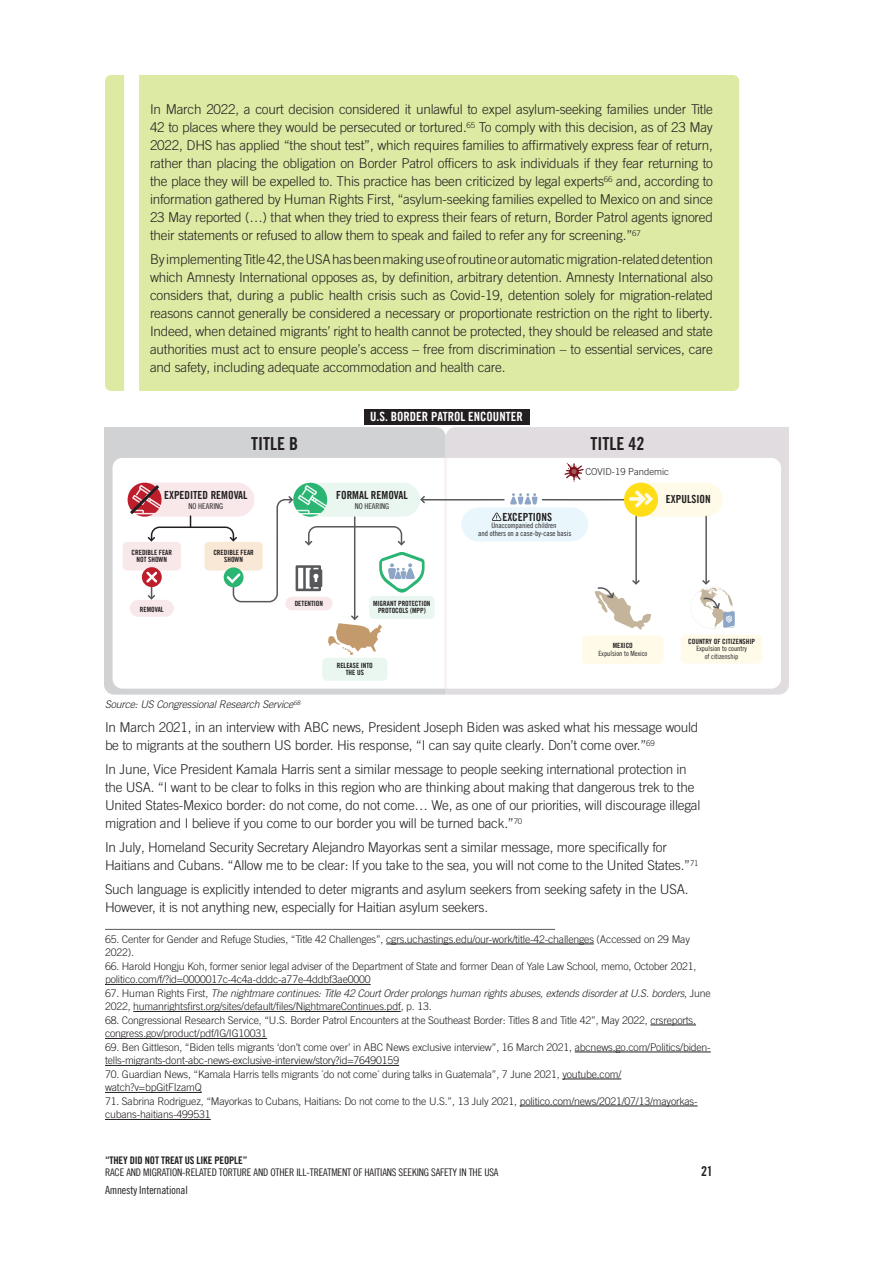
<style>
.page{position:relative;width:893px;height:1263px;background:#fff}
.page>*{position:absolute;margin:0;border:0;box-sizing:border-box;transform-origin:0 0}
.t1{font:18px "Amnesty Trade Gothic Bd Cn 20";color:#231f20}
.body_text{font:300 13.5px/18px "Amnesty Trade Gothic";letter-spacing:-.015em;color:#231f20}
.t2{font:13.5px "Amnesty Trade Gothic Bd Cn 20";color:#231f20}
.t3{font:12.75px "Amnesty Trade Gothic Bd Cn 20";color:#fff}
.t4{font:11.25px "Amnesty Trade Gothic Bd Cn 20";color:#231f20}
.t5{font:11.25px "Amnesty Trade Gothic Cn 18";letter-spacing:-.015em;color:#231f20}
.footnotes{font:300 10.5px/13.5px "Amnesty Trade Gothic";letter-spacing:-.015em;color:#231f20}
.t6{font:10.5px "Amnesty Trade Gothic Cn 18";letter-spacing:-.015em;color:#231f20}
.body_text-2{font:italic 300 10.5px "Amnesty Trade Gothic";letter-spacing:-.015em;color:#231f20}
.t7{font:10.5px "Amnesty Trade Gothic Bd Cn 20";letter-spacing:-.015em;color:#231f20}
.t8{font:300 9.45px "Amnesty Trade Gothic";color:#231f20}
.t9{font:7.95px "Amnesty Trade Gothic Cn 18";color:#231f20}
.t10{font:7.5px/7.5px "Amnesty Trade Gothic Cn 18";color:#231f20;text-align:center}
.t11{font:7.2px/7.2px "Amnesty Trade Gothic Bd Cn 20";color:#231f20;text-align:center}
.t12{font:7.2px/7.5px "Amnesty Trade Gothic Cn 18";color:#231f20;text-align:center}
.s1{font-family:"Amnesty Trade Gothic Bd Cn 20"}
.s2{font-style:italic}
</style>
<div class="page">
<div style="left:105px;top:75px;width:634px;height:316px;background:#dceaa3;border-radius:6px"></div>
<div style="left:124px;top:75px;width:15px;height:316px;background:#fff"></div>
<hr style="left:105px;top:929px;width:450px;height:1px;background:#57585a">
<hr style="left:386px;top:944px;width:208px;height:1px;background:#231f20">
<hr style="left:105px;top:984px;width:266px;height:1px;background:#231f20">
<hr style="left:133px;top:1011px;width:268px;height:1px;background:#231f20">
<hr style="left:650px;top:1025px;width:46px;height:1px;background:#231f20">
<hr style="left:105px;top:1038px;width:162px;height:1px;background:#231f20">
<hr style="left:575px;top:1052px;width:136px;height:1px;background:#231f20">
<hr style="left:105px;top:1065px;width:294px;height:1px;background:#231f20">
<hr style="left:562px;top:1079px;width:59px;height:1px;background:#231f20">
<hr style="left:105px;top:1092px;width:97px;height:1px;background:#231f20">
<hr style="left:520px;top:1106px;width:178px;height:1px;background:#231f20">
<hr style="left:105px;top:1119px;width:106px;height:1px;background:#231f20">
<div style="left:104px;top:427px;width:342px;height:267px;background:#d1d2d4"></div>
<div style="left:446px;top:427px;width:343px;height:267px;background:#e1dcdf"></div>
<div style="left:113px;top:458px;width:668px;height:231px;background:#fff;border-radius:10px"></div>
<hr style="left:444px;top:458px;width:3px;height:231px;background:#7c121b">
<hr style="left:705px;top:516px;width:2px;height:67px;background:#57585a">
<div style="left:123px;top:542px;width:58px;height:28px;background:#f8e8ea;border-radius:5px"></div>
<div style="left:322px;top:658px;width:65px;height:23px;background:#eaf7f1;border-radius:5px"></div>
<div style="left:624px;top:483px;width:99px;height:34px;background:#fffbe8;border-radius:17px"></div>
<div style="left:681px;top:635px;width:81px;height:28px;background:#fffbe8;border-radius:5px"></div>
<div style="left:582px;top:635px;width:82px;height:29px;background:#fffbe8;border-radius:5px"></div>
<svg style="left:690px;top:579px;width:45px;height:50px"></svg>
<svg style="left:127px;top:463px;width:531px;height:192px"></svg>
<div style="left:363px;top:409px;width:166px;height:16px;background:#231f20"></div>
<p class="body_text" style="left:150px;top:100px;width:564px;text-align:justify">In March 2022, a court decision considered it unlawful to expel asylum-seeking families under Title 42 to places where they would be persecuted or tortured.<sup>65</sup> To comply with this decision, as of 23 May 2022, DHS has applied “the shout test”, which requires families to affirmatively express fear of return, rather than placing the obligation on Border Patrol officers to ask individuals if they fear returning to the place they will be expelled to. This practice has been criticized by legal experts<sup>66</sup> and, according to information gathered by Human Rights First, “asylum-seeking families expelled to Mexico on and since 23 May reported (…) that when they tried to express their fears of return, Border Patrol agents ignored their statements or refused to allow them to speak and failed to refer any for screening.”<sup>67</sup></p>
<p class="body_text" style="left:150px;top:250px;width:564px;text-align:justify">By implementing Title 42, the USA has been making use of routine or automatic migration-related detention which Amnesty International opposes as, by definition, arbitrary detention. Amnesty International also considers that, during a public health crisis such as Covid-19, detention solely for migration-related reasons cannot generally be considered a necessary or proportionate restriction on the right to liberty.<br>Indeed, when detained migrants’ right to health cannot be protected, they should be released and state authorities must act to ensure people’s access – free from discrimination – to essential services, care and safety, including adequate accommodation and health care.</p>
<p class="t3" style="left:370px;top:409px;width:154px">U.S. BORDER PATROL ENCOUNTER</p>
<p class="t1" style="left:251px;top:433px;width:48px">TITLE B</p>
<p class="t1" style="left:590px;top:433px;width:55px">TITLE 42</p>
<p class="t8" style="left:585px;top:466px;width:85px">COVID-19 Pandemic</p>
<p class="t4" style="left:164px;top:488px;width:85px">EXPEDITED REMOVAL</p>
<p class="t9" style="left:189px;top:501px;width:36px">NO HEARING</p>
<p class="t11" style="left:132px;top:549px;width:42px">CREDIBLE FEAR<br>NOT SHOWN</p>
<p class="t11" style="left:213px;top:549px;width:42px">CREDIBLE FEAR<br>SHOWN</p>
<p class="t11" style="left:140px;top:605px;width:25px">REMOVAL</p>
<p class="t4" style="left:336px;top:488px;width:73px">FORMAL REMOVAL</p>
<p class="t9" style="left:355px;top:501px;width:36px">NO HEARING</p>
<p class="t11" style="left:295px;top:599px;width:30px">DETENTION</p>
<p class="t11" style="left:373px;top:600px;width:59px">MIGRANT PROTECTION<br>PROTOCOLS (MPP)</p>
<p class="t11" style="left:337px;top:662px;width:38px">RELEASE INTO<br>THE US</p>
<p class="t4" style="left:502px;top:510px;width:51px">EXCEPTIONS</p>
<p class="t10" style="left:478px;top:522px;width:95px">Unaccompanied children<br>and others on a case-by-case basis</p>
<p class="t4" style="left:666px;top:492px;width:46px">EXPULSION</p>
<p class="t12" style="left:598px;top:642px;width:50px"><span class="s1">MEXICO<br></span>Expulsion to Mexico</p>
<p class="t12" style="left:688px;top:638px;width:68px"><span class="s1">COUNTRY OF CITIZENSHIP<br></span>Expulsion to country<br>of citizenship</p>
<p class="body_text-2" style="left:105px;top:698px;width:197px">Source: US Congressional Research Service<sup>68</sup></p>
<p class="body_text" style="left:105px;top:718px;width:595px">In March 2021, in an interview with ABC news, President Joseph Biden was asked what his message would be to migrants at the southern US border. His response, “I can say quite clearly. Don’t come over.”<sup>69</sup></p>
<p class="body_text" style="left:105px;top:760px;width:597px">In June, Vice President Kamala Harris sent a similar message to people seeking international protection in the USA. “I want to be clear to folks in this region who are thinking about making that dangerous trek to the United States-Mexico border: do not come, do not come… We, as one of our priorities, will discourage illegal migration and I believe if you come to our border you will be turned back.”<sup>70</sup></p>
<p class="body_text" style="left:105px;top:838px;width:595px">In July, Homeland Security Secretary Alejandro Mayorkas sent a similar message, more specifically for<br>Haitians and Cubans. “Allow me to be clear: If you take to the sea, you will not come to the United States.”<sup>71</sup></p>
<p class="body_text" style="left:105px;top:880px;width:585px">Such language is explicitly intended to deter migrants and asylum seekers from seeking safety in the USA.<br>However, it is not anything new, especially for Haitian asylum seekers.</p>
<p class="footnotes" style="left:105px;top:932px;width:587px">65. Center for Gender and Refuge Studies, “Title 42 Challenges”, cgrs.uchastings.edu/our-work/title-42-challenges (Accessed on 29 May<br>2022).</p>
<p class="footnotes" style="left:105px;top:959px;width:593px">66. Harold Hongju Koh, former senior legal adviser of the Department of State and former Dean of Yale Law School, memo, October 2021, politico.com/f/?id=0000017c-4c4a-dddc-a77e-4ddbf3ae0000</p>
<p class="footnotes" style="left:105px;top:986px;width:607px">67. Human Rights First, <span class="s2">The nightmare continues: Title 42 Court Order prolongs human rights abuses, extends disorder at U.S. borders</span>, June<br>2022, humanrightsfirst.org/sites/default/files/NightmareContinues.pdf, p. 13.</p>
<p class="footnotes" style="left:105px;top:1013px;width:592px">68. Congressional Research Service, “U.S. Border Patrol Encounters at the Southeast Border: Titles 8 and Title 42”, May 2022, crsreports. congress.gov/product/pdf/IG/IG10031</p>
<p class="footnotes" style="left:105px;top:1040px;width:607px">69. Ben Gittleson, “Biden tells migrants ‘don’t come over’ in ABC News exclusive interview”, 16 March 2021, abcnews.go.com/Politics/biden&shy;tells-migrants-dont-abc-news-exclusive-interview/story?id=76490159</p>
<p class="footnotes" style="left:105px;top:1067px;width:518px">70. Guardian News, “Kamala Harris tells migrants ´do not come´ during talks in Guatemala”, 7 June 2021, youtube.com/ watch?v=bpGitFIzamQ</p>
<p class="footnotes" style="left:105px;top:1094px;width:594px">71. Sabrina Rodriguez, “Mayorkas to Cubans, Haitians: Do not come to the U.S.”, 13 July 2021, politico.com/news/2021/07/13/mayorkas&shy;cubans-haitians-499531</p>
<p class="t7" style="left:105px;top:1154px;width:144px">“THEY DID NOT TREAT US LIKE PEOPLE”</p>
<p class="t6" style="left:105px;top:1166px;width:395px">RACE AND MIGRATION-RELATED TORTURE AND OTHER ILL-TREATMENT OF HAITIANS SEEKING SAFETY IN THE USA</p>
<p class="t5" style="left:105px;top:1183px;width:84px">Amnesty International</p>
<p class="t2" style="left:701px;top:1163px;width:13px">21</p>
</div>
